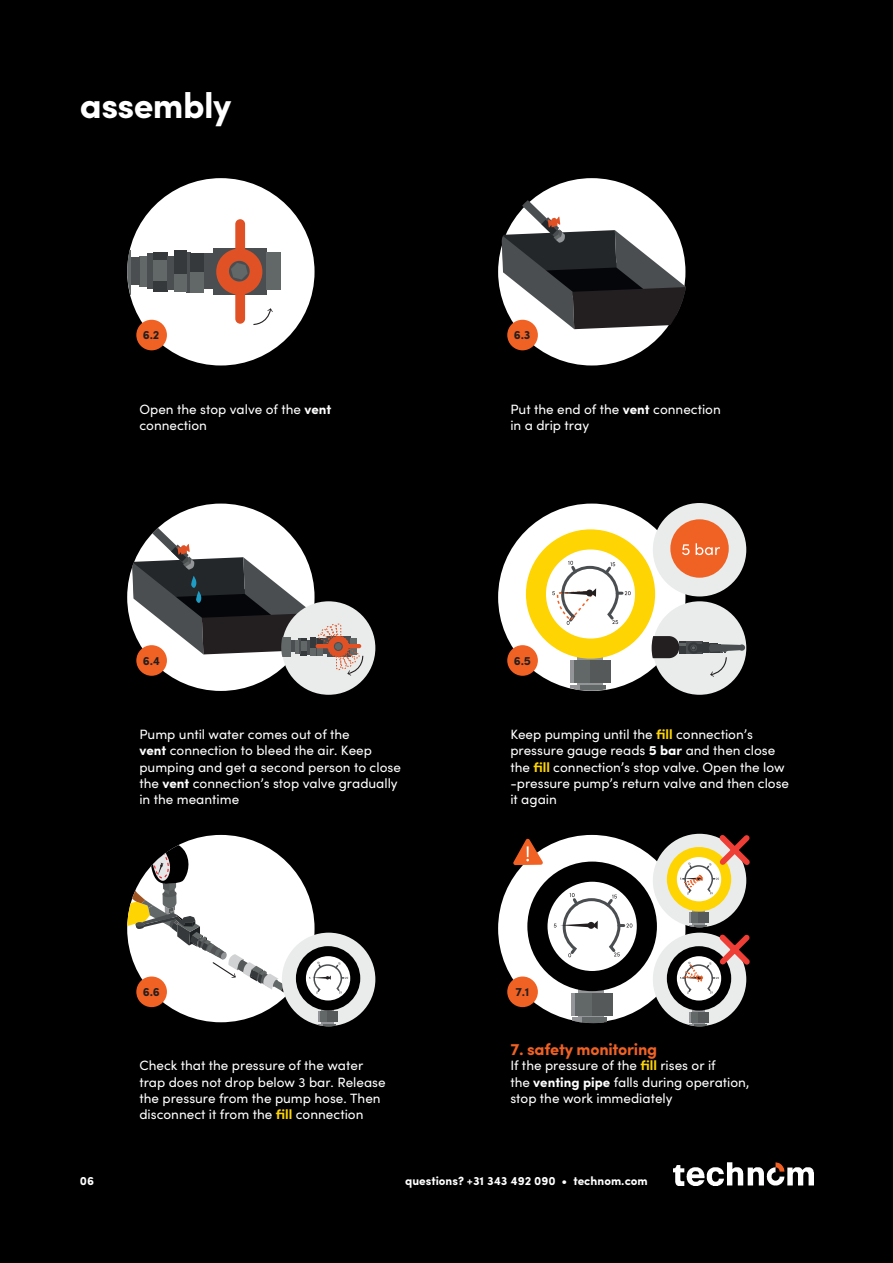
<style>
.page{position:relative;width:893px;height:1263px;background:#000001}
.page>*{position:absolute;margin:0;border:0;box-sizing:border-box;transform-origin:0 0}
.t1{font:700 36px "Sofia Pro";letter-spacing:-.015em;color:#fff}
.t2{font:700 16.5px "Sofia Pro";letter-spacing:-.015em;color:#f06124}
.t3{font:13.5px/16.2px "Sofia Pro";color:#fff}
.t4{font:700 12px "Sofia Pro";color:#fff}
.t5{font:700 12px "Sofia Pro";color:#231f20}
.s1{font-weight:700}
.s2{font-weight:700;color:#fed503}
</style>
<div class="page">
<div style="left:127px;top:178px;width:188px;height:187px;background:#fff;border-radius:50%"></div>
<div style="left:136px;top:320px;width:31px;height:30px;background:#f06124;border-radius:50%"></div>
<div style="left:498px;top:178px;width:187px;height:187px;background:#fff;border-radius:50%"></div>
<div style="left:507px;top:320px;width:31px;height:30px;background:#f06124;border-radius:50%"></div>
<svg style="left:501px;top:182px;width:185px;height:147px"></svg>
<div style="left:127px;top:504px;width:188px;height:187px;background:#fff;border-radius:50%"></div>
<div style="left:498px;top:504px;width:187px;height:187px;background:#fff;border-radius:50%"></div>
<div style="left:653px;top:601px;width:93px;height:94px;background:#e9ecea;border-radius:50%"></div>
<div style="left:507px;top:645px;width:31px;height:31px;background:#f06124;border-radius:50%"></div>
<div style="left:653px;top:503px;width:93px;height:93px;background:#e9ecea;border-radius:50%"></div>
<div style="left:127px;top:835px;width:188px;height:187px;background:#fff;border-radius:50%"></div>
<div style="left:136px;top:976px;width:31px;height:31px;background:#f06124;border-radius:50%"></div>
<div style="left:498px;top:835px;width:187px;height:187px;background:#fff;border-radius:50%"></div>
<div style="left:653px;top:933px;width:93px;height:93px;background:#e9ecea;border-radius:50%"></div>
<div style="left:507px;top:976px;width:31px;height:31px;background:#f06124;border-radius:50%"></div>
<img style="left:674px;top:1163px;width:139px;height:22px">
<div style="left:653px;top:834px;width:93px;height:93px;background:#e9ecea;border-radius:50%"></div>
<div style="left:186px;top:252px;width:5px;height:40px;background:#4b4e50"></div>
<div style="left:153px;top:252px;width:14px;height:8px;background:#36393b"></div>
<div style="left:153px;top:260px;width:14px;height:21px;background:#626767"></div>
<div style="left:153px;top:281px;width:14px;height:11px;background:#36393b"></div>
<div style="left:167px;top:256px;width:7px;height:33px;background:#4b4e50"></div>
<div style="left:174px;top:250px;width:12px;height:25px;background:#36393b"></div>
<div style="left:174px;top:275px;width:12px;height:17px;background:#626767"></div>
<div style="left:191px;top:253px;width:13px;height:19px;background:#36393b"></div>
<div style="left:191px;top:272px;width:13px;height:20px;background:#626767"></div>
<div style="left:204px;top:253px;width:9px;height:36px;background:#4b4e50"></div>
<div style="left:213px;top:248px;width:53px;height:47px;background:#4b4e50"></div>
<div style="left:266px;top:252px;width:15px;height:37px;background:#626767"></div>
<div style="left:147px;top:253px;width:6px;height:36px;background:#4b4e50"></div>
<div style="left:139px;top:256px;width:8px;height:31px;background:#626767"></div>
<svg style="left:127px;top:250px;width:4px;height:45px"></svg>
<div style="left:131px;top:258px;width:8px;height:27px;background:#4b4e50"></div>
<svg style="left:216px;top:219px;width:57px;height:106px"></svg>
<div style="left:282px;top:601px;width:93px;height:94px;background:#e9ecea;border-radius:50%"></div>
<svg style="left:132px;top:510px;width:232px;height:166px"></svg>
<div style="left:577px;top:656px;width:25px;height:34px;background:#939598"></div>
<div style="left:526px;top:529px;width:129px;height:130px;background:#fed503;border-radius:50%"></div>
<div style="left:546px;top:549px;width:89px;height:89px;background:#fff;border-radius:50%"></div>
<div style="left:574px;top:660px;width:16px;height:23px;background:#626767"></div>
<div style="left:590px;top:660px;width:20px;height:23px;background:#55595a"></div>
<hr style="left:570px;top:660px;width:4px;height:23px;background:#939598">
<div style="left:574px;top:685px;width:31px;height:5px;background:#626767"></div>
<div style="left:570px;top:685px;width:10px;height:5px;background:#939598"></div>
<svg style="left:552px;top:561px;width:79px;height:64px"></svg>
<div style="left:586px;top:589px;width:7px;height:7px;background:#231f20;border-radius:50%"></div>
<div style="left:670px;top:519px;width:59px;height:59px;background:#f06124;border-radius:50%"></div>
<svg style="left:682px;top:544px;width:8px;height:11px"></svg>
<svg style="left:696px;top:543px;width:24px;height:12px"></svg>
<div style="left:739px;top:644px;width:6px;height:7px;background:#4b4e50;border-radius:50%"></div>
<svg style="left:652px;top:636px;width:90px;height:41px"></svg>
<div style="left:282px;top:933px;width:93px;height:93px;background:#e9ecea;border-radius:50%"></div>
<svg style="left:321px;top:1009px;width:13px;height:2px"></svg>
<div style="left:296px;top:946px;width:64px;height:64px;background:#000001;border-radius:50%"></div>
<div style="left:306px;top:956px;width:44px;height:44px;background:#fff;border-radius:50%"></div>
<div style="left:328px;top:1011px;width:10px;height:11px;background:#55595a"></div>
<svg style="left:318px;top:1011px;width:17px;height:15px"></svg>
<svg style="left:127px;top:843px;width:221px;height:160px"></svg>
<svg style="left:578px;top:990px;width:26px;height:28px"></svg>
<div style="left:527px;top:861px;width:130px;height:130px;background:#000001;border-radius:50%"></div>
<div style="left:547px;top:882px;width:90px;height:89px;background:#fff;border-radius:50%"></div>
<div style="left:575px;top:993px;width:17px;height:22px;background:#626767"></div>
<div style="left:592px;top:993px;width:20px;height:22px;background:#55595a"></div>
<hr style="left:572px;top:993px;width:3px;height:22px;background:#939598">
<div style="left:575px;top:1018px;width:32px;height:5px;background:#626767"></div>
<svg style="left:572px;top:1018px;width:10px;height:5px"></svg>
<svg style="left:554px;top:893px;width:78px;height:64px"></svg>
<div style="left:588px;top:922px;width:7px;height:7px;background:#231f20;border-radius:50%"></div>
<svg style="left:692px;top:910px;width:13px;height:14px"></svg>
<div style="left:667px;top:847px;width:64px;height:64px;background:#fed503;border-radius:50%"></div>
<div style="left:677px;top:857px;width:44px;height:44px;background:#fff;border-radius:50%"></div>
<div style="left:691px;top:912px;width:8px;height:11px;background:#626767"></div>
<div style="left:699px;top:912px;width:10px;height:11px;background:#55595a"></div>
<hr style="left:691px;top:924px;width:15px;height:3px;background:#626767">
<svg style="left:689px;top:912px;width:5px;height:15px"></svg>
<svg style="left:692px;top:1009px;width:13px;height:2px"></svg>
<div style="left:667px;top:946px;width:64px;height:64px;background:#000001;border-radius:50%"></div>
<div style="left:677px;top:956px;width:44px;height:44px;background:#fff;border-radius:50%"></div>
<div style="left:699px;top:1011px;width:10px;height:11px;background:#55595a"></div>
<svg style="left:689px;top:1011px;width:17px;height:15px"></svg>
<svg style="left:678px;top:835px;width:72px;height:59px"></svg>
<svg style="left:677px;top:934px;width:73px;height:60px"></svg>
<svg style="left:513px;top:838px;width:30px;height:27px"></svg>
<h1 class="t1" style="left:80px;top:78px;width:153px">assembly</h1>
<p class="t5" style="left:143px;top:326px;width:18px">6.2</p>
<p class="t5" style="left:514px;top:326px;width:18px">6.3</p>
<p class="t3" style="left:139px;top:400px;width:194px">Open the stop valve of the <span class="s1">vent </span>connection</p>
<p class="t3" style="left:510px;top:400px;width:212px">Put the end of the <span class="s1">vent</span> connection in a drip tray</p>
<p class="t5" style="left:143px;top:651px;width:19px">6.4</p>
<p class="t5" style="left:514px;top:651px;width:19px">6.5</p>
<p class="t3" style="left:139px;top:725px;width:263px">Pump until water comes out of the<br><span class="s1">vent</span> connection to bleed the air. Keep pumping and get a second person to close the <span class="s1">vent</span> connection’s stop valve gradually in the meantime</p>
<p class="t3" style="left:510px;top:725px;width:280px">Keep pumping until the <span class="s2">fill</span> connection’s pressure gauge reads <span class="s1">5 bar</span> and then close the <span class="s2">fill</span> connection’s stop valve. Open the low -pressure pump’s return valve and then close it again</p>
<p class="t5" style="left:143px;top:982px;width:19px">6.6</p>
<p class="t5" style="left:515px;top:982px;width:16px">7.1</p>
<p class="t2" style="left:510px;top:1036px;width:148px">7. safety monitoring</p>
<p class="t3" style="left:139px;top:1057px;width:248px">Check that the pressure of the water trap does not drop below 3 bar. Release the pressure from the pump hose. Then disconnect it from the <span class="s2">fill</span> connection</p>
<p class="t3" style="left:510px;top:1057px;width:240px">If the pressure of the <span class="s2">fill</span> rises or if<br>the <span class="s1">venting pipe</span> falls during operation, stop the work immediately</p>
<p class="t4" style="left:80px;top:1172px;width:16px">06</p>
<p class="t4" style="left:405px;top:1172px;width:244px">questions? +31 343 492 090 • technom.com</p>
</div>
